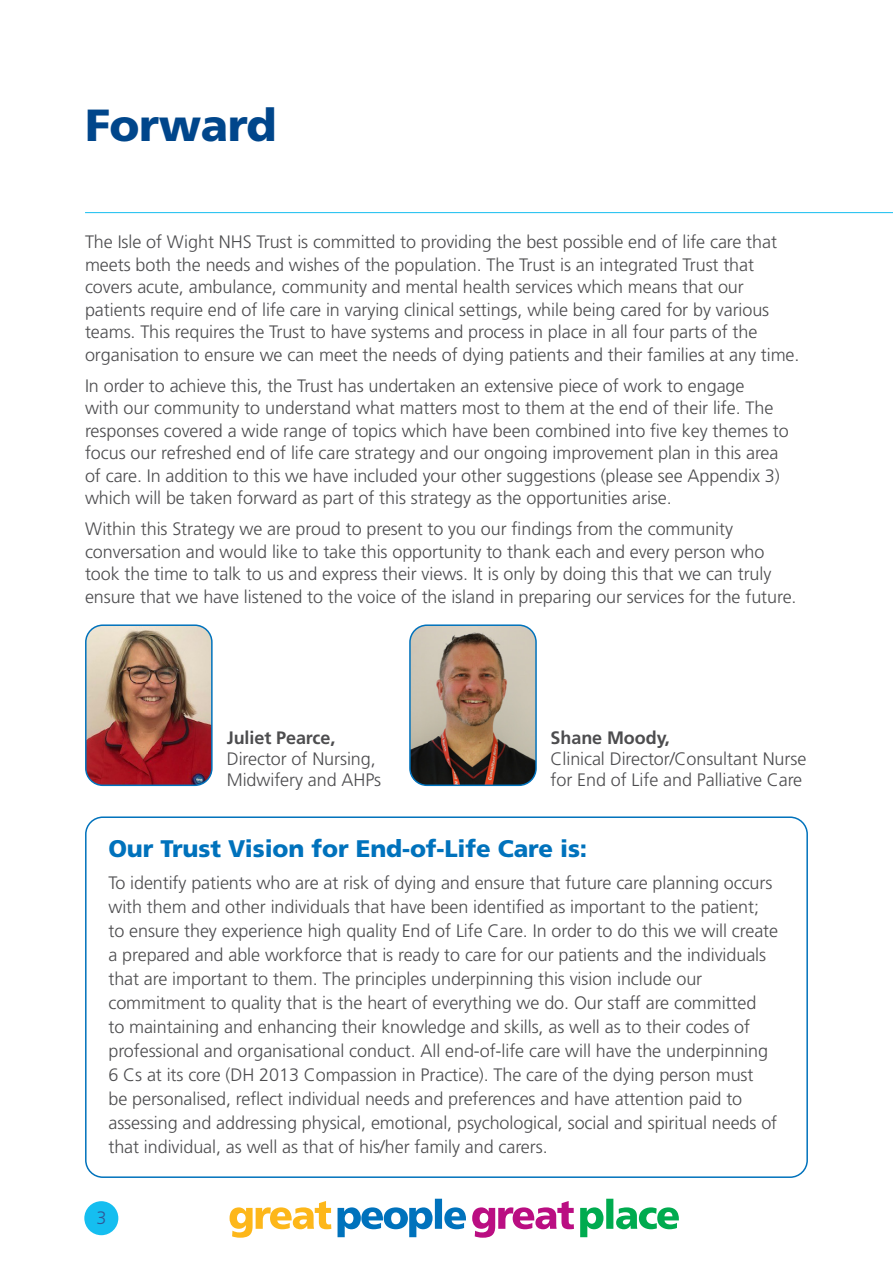
<style>
.page{position:relative;width:893px;height:1263px;background:#fff}
.page>*{position:absolute;margin:0;border:0;box-sizing:border-box;transform-origin:0 0}
.main_blue_head{font:900 45px "Frutiger";letter-spacing:-.01em;color:#00468b}
.blue_subs{font:900 24px "Frutiger";letter-spacing:-.005em;color:#0072bc}
.Body_text{font:300 18px/22.5px "Frutiger";letter-spacing:-.005em;color:#4d4d4f}
.t1{font:300 18px "Frutiger";color:#2f5797}
.s1{font-weight:700}
</style>
<div class="page">
<div style="left:85px;top:816px;width:723px;height:362px;border:2px solid #0072bc;border-radius:17px"></div>
<img style="left:88px;top:627px;width:122px;height:158px">
<div style="left:85px;top:624px;width:128px;height:162px;border:2px solid #0072bc;border-radius:17px"></div>
<img style="left:412px;top:627px;width:122px;height:156px">
<div style="left:409px;top:624px;width:128px;height:162px;border:2px solid #0072bc;border-radius:17px"></div>
<div style="left:84px;top:1201px;width:34px;height:34px;background:#15bef0;border-radius:50%"></div>
<hr style="left:85px;top:212px;width:808px;height:1px;background:#15bef0">
<svg style="left:580px;top:1199px;width:99px;height:38px"></svg>
<svg style="left:338px;top:1199px;width:128px;height:38px"></svg>
<svg style="left:472px;top:1201px;width:102px;height:37px"></svg>
<svg style="left:230px;top:1201px;width:101px;height:37px"></svg>
<h3 class="main_blue_head" style="left:85px;top:98px;width:193px">Forward</h3>
<p class="Body_text" style="left:85px;top:230px;width:716px">The Isle of Wight NHS Trust is committed to providing the best possible end of life care that meets both the needs and wishes of the population. The Trust is an integrated Trust that covers acute, ambulance, community and mental health services which means that our patients require end of life care in varying clinical settings, while being cared for by various teams. This requires the Trust to have systems and process in place in all four parts of the organisation to ensure we can meet the needs of dying patients and their families at any time.</p>
<p class="Body_text" style="left:85px;top:374px;width:705px">In order to achieve this, the Trust has undertaken an extensive piece of work to engage<br>with our community to understand what matters most to them at the end of their life. The responses covered a wide range of topics which have been combined into five key themes to focus our refreshed end of life care strategy and our ongoing improvement plan in this area of care. In addition to this we have included your other suggestions (please see Appendix 3) which will be taken forward as part of this strategy as the opportunities arise.</p>
<p class="Body_text" style="left:85px;top:517px;width:713px">Within this Strategy we are proud to present to you our findings from the community conversation and would like to take this opportunity to thank each and every person who took the time to talk to us and express their views. It is only by doing this that we can truly ensure that we have listened to the voice of the island in preparing our services for the future.</p>
<p class="Body_text" style="left:227px;top:727px;width:156px;line-height:21px"><span class="s1">Juliet Pearce,<br></span>Director of Nursing,<br>Midwifery and AHPs</p>
<p class="Body_text" style="left:551px;top:727px;width:257px;line-height:21px"><span class="s1">Shane Moody,<br></span>Clinical Director/Consultant Nurse for End of Life and Palliative Care</p>
<h4 class="blue_subs" style="left:108px;top:834px;width:480px">Our Trust Vision for End-of-Life Care is:</h4>
<p class="Body_text" style="left:108px;top:871px;width:671px;line-height:24px">To identify patients who are at risk of dying and ensure that future care planning occurs with them and other individuals that have been identified as important to the patient; to ensure they experience high quality End of Life Care. In order to do this we will create a prepared and able workforce that is ready to care for our patients and the individuals that are important to them. The principles underpinning this vision include our commitment to quality that is the heart of everything we do. Our staff are committed<br>to maintaining and enhancing their knowledge and skills, as well as to their codes of professional and organisational conduct. All end-of-life care will have the underpinning 6 Cs at its core (DH 2013 Compassion in Practice). The care of the dying person must<br>be personalised, reflect individual needs and preferences and have attention paid to assessing and addressing physical, emotional, psychological, social and spiritual needs of that individual, as well as that of his/her family and carers.</p>
<p class="t1" style="left:96px;top:1208px;width:12px">3</p>
</div>
